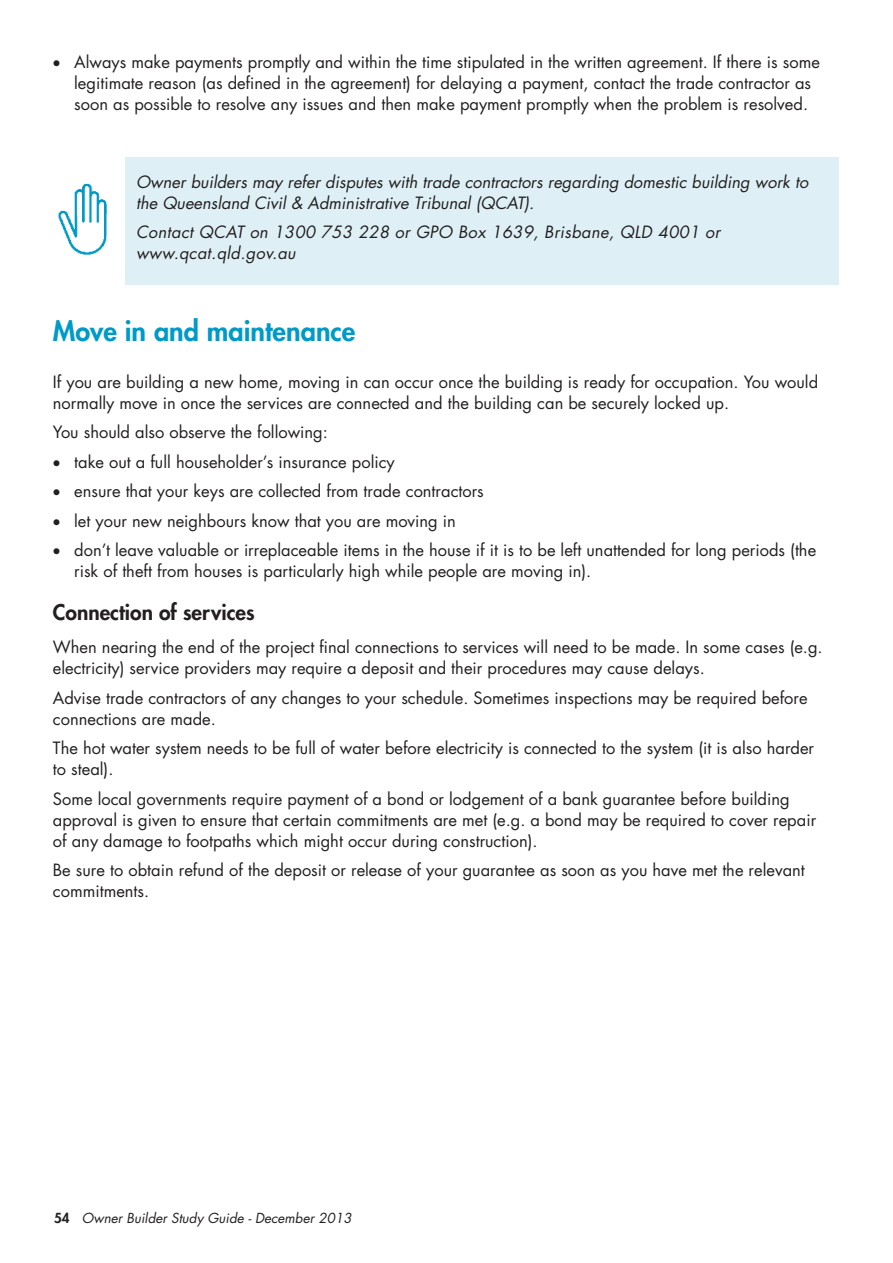
<style>
.page{position:relative;width:893px;height:1263px;background:#fff}
.page>*{position:absolute;margin:0;border:0;box-sizing:border-box;transform-origin:0 0}
.t1{font:800 27px "Futura Std";color:#009ac8}
.t2{font:800 21px "Futura Std";color:#231f20}
.t3{font:16.5px/21px "Futura Std";color:#231f20}
.t4{font:italic 16.5px/21px "Futura Std";color:#231f20}
.t5{font:italic 16.5px/21px "Futura Std";letter-spacing:.02em;color:#231f20}
.t6{font:italic 13.5px "Futura Std";color:#231f20}
.s1{font-weight:800;font-style:normal}
</style>
<div class="page">
<img style="left:58px;top:183px;width:49px;height:72px">
<div style="left:125px;top:157px;width:714px;height:128px;background:#def0f6"></div>
<p class="t3" style="left:74px;top:51px;width:747px;text-indent:-21px">• Always make payments promptly and within the time stipulated in the written agreement. If there is some legitimate reason (as defined in the agreement) for delaying a payment, contact the trade contractor as soon as possible to resolve any issues and then make payment promptly when the problem is resolved.</p>
<p class="t4" style="left:136px;top:171px;width:674px">Owner builders may refer disputes with trade contractors regarding domestic building work to the Queensland Civil &amp; Administrative Tribunal (QCAT).</p>
<p class="t5" style="left:136px;top:222px;width:586px">Contact QCAT on 1300 753 228 or GPO Box 1639, Brisbane, QLD 4001 or www.qcat.qld.gov.au</p>
<h1 class="t1" style="left:53px;top:314px;width:304px">Move in and maintenance</h1>
<p class="t3" style="left:53px;top:371px;width:767px">If you are building a new home, moving in can occur once the building is ready for occupation. You would normally move in once the services are connected and the building can be securely locked up.</p>
<p class="t3" style="left:53px;top:422px;width:277px">You should also observe the following:</p>
<p class="t3" style="left:53px;top:451px;width:343px">• take out a full householder’s insurance policy</p>
<p class="t3" style="left:53px;top:481px;width:432px">• ensure that your keys are collected from trade contractors</p>
<p class="t3" style="left:53px;top:510px;width:405px">• let your new neighbours know that you are moving in</p>
<p class="t3" style="left:74px;top:540px;width:743px;text-indent:-21px">• don’t leave valuable or irreplaceable items in the house if it is to be left unattended for long periods (the risk of theft from houses is particularly high while people are moving in).</p>
<p class="t2" style="left:53px;top:599px;width:203px">Connection of services</p>
<p class="t3" style="left:53px;top:637px;width:771px">When nearing the end of the project final connections to services will need to be made. In some cases (e.g. electricity) service providers may require a deposit and their procedures may cause delays.</p>
<p class="t3" style="left:53px;top:687px;width:756px">Advise trade contractors of any changes to your schedule. Sometimes inspections may be required before connections are made.</p>
<p class="t3" style="left:53px;top:738px;width:763px">The hot water system needs to be full of water before electricity is connected to the system (it is also harder to steal).</p>
<p class="t3" style="left:53px;top:788px;width:765px">Some local governments require payment of a bond or lodgement of a bank guarantee before building approval is given to ensure that certain commitments are met (e.g. a bond may be required to cover repair of any damage to footpaths which might occur during construction).</p>
<p class="t3" style="left:53px;top:860px;width:753px">Be sure to obtain refund of the deposit or release of your guarantee as soon as you have met the relevant commitments.</p>
<p class="t6" style="left:54px;top:1210px;width:299px"><span class="s1">54</span> Owner Builder Study Guide - December 2013</p>
</div>
